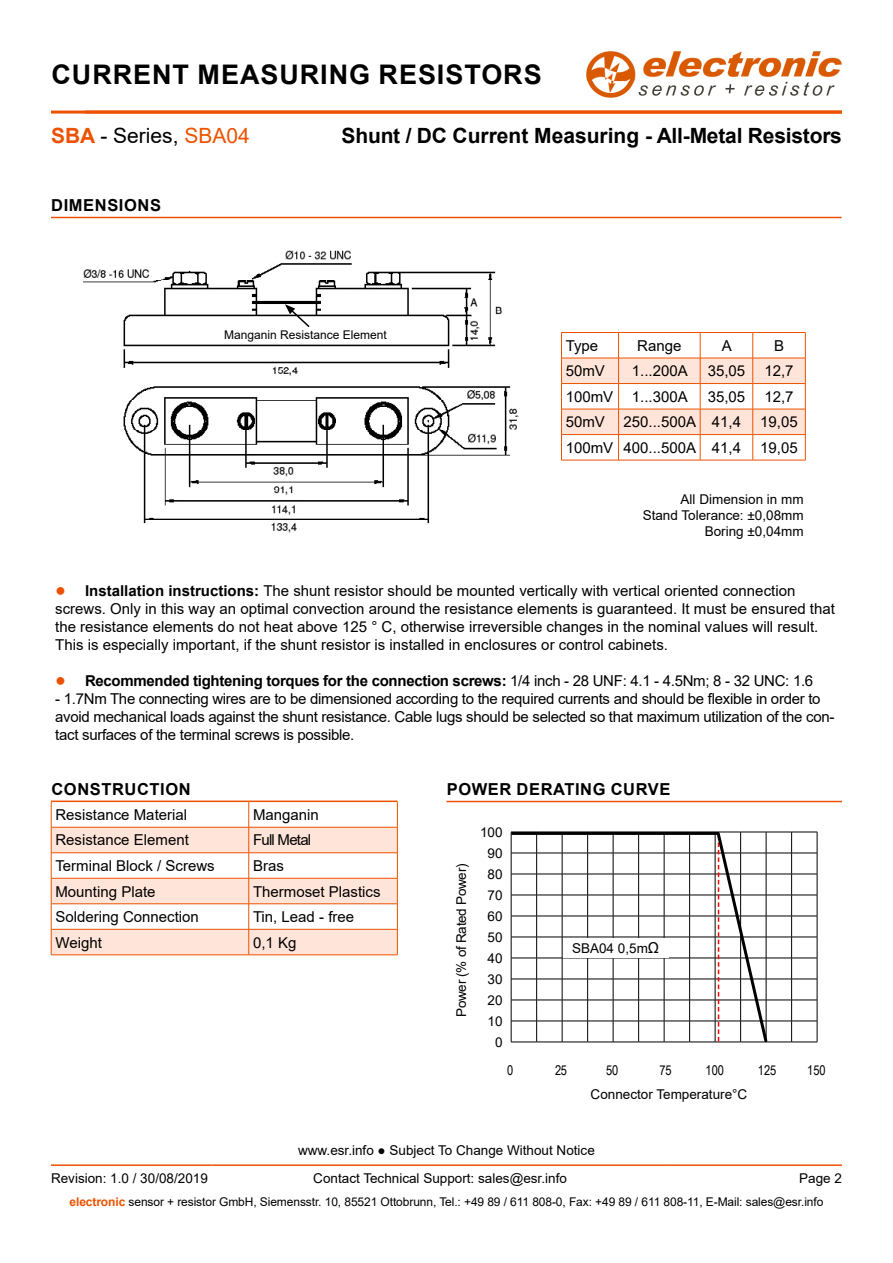
<style>
.page{position:relative;width:893px;height:1263px;background:#fff}
.page>*{position:absolute;margin:0;border:0;box-sizing:border-box;transform-origin:0 0}
.t1{font:700 27px "Arial";letter-spacing:.035em;color:#000}
.t2{font:700 21px "Arial";letter-spacing:-.01em;color:#000}
.t3{font:21px "Arial";color:#000}
.t4{font:700 16.5px "Arial";letter-spacing:.035em;color:#000}
.t5{font:15px/18px "Arial";color:#000}
.t6{font:15px/18px "Arial";letter-spacing:-.02em;color:#000}
.t7{font:700 15px "Arial";letter-spacing:-.02em;color:#000}
.t8{font:15px "Arial";letter-spacing:-.05em;color:#000}
.t9{font:13.5px/21px "Arial";color:#000;text-align:right}
.t10{font:13.5px "Arial";letter-spacing:-.02em;color:#000}
.t11{font:13.5px "Arial Narrow";color:#000}
.t12{font:12px "Arial";letter-spacing:-.01em;color:#000}
.s1{font-weight:700;color:#ed5200}
.s2{color:#ed5200}
.s3{font-size:18px;color:#ed5200}
.s4{font-weight:700}
.s5{font-weight:400;font-size:18px;color:#ed5200}
.s6{font-weight:400}
.s7{font-size:15px}
</style>
<div class="page">
<img style="left:587px;top:51px;width:255px;height:47px">
<hr style="left:51px;top:111px;width:791px;height:3px;background:#ed5200">
<img style="left:83px;top:250px;width:436px;height:283px">
<hr style="left:51px;top:1164px;width:160px;height:2px;background:#ed5200">
<hr style="left:211px;top:1164px;width:458px;height:2px;background:#ed5200">
<hr style="left:669px;top:1164px;width:173px;height:2px;background:#ed5200">
<hr style="left:51px;top:217px;width:791px;height:1px;background:#ed5200">
<svg style="left:285px;top:304px;width:26px;height:25px"></svg>
<hr style="left:561px;top:332px;width:57px;height:1px;background:#ed5200">
<hr style="left:618px;top:332px;width:82px;height:1px;background:#ed5200">
<hr style="left:700px;top:332px;width:53px;height:1px;background:#ed5200">
<hr style="left:753px;top:332px;width:52px;height:1px;background:#ed5200">
<svg style="left:561px;top:333px;width:245px;height:127px"></svg>
<hr style="left:561px;top:460px;width:57px;height:1px;background:#ed5200">
<hr style="left:618px;top:460px;width:82px;height:1px;background:#ed5200">
<hr style="left:700px;top:460px;width:53px;height:1px;background:#ed5200">
<hr style="left:753px;top:460px;width:52px;height:1px;background:#ed5200">
<hr style="left:51px;top:800px;width:198px;height:2px;background:#ed5200">
<hr style="left:249px;top:800px;width:149px;height:2px;background:#ed5200">
<svg style="left:51px;top:802px;width:347px;height:153px"></svg>
<hr style="left:446px;top:801px;width:396px;height:1px;background:#ed5200">
<svg style="left:511px;top:831px;width:307px;height:212px"></svg>
<div style="left:563px;top:938px;width:105px;height:20px;background:#fff"></div>
<h1 class="t1" style="left:51px;top:56px;width:492px">CURRENT MEASURING RESISTORS</h1>
<h2 class="t3" style="left:51px;top:121px;width:200px"><span class="s1">SBA</span> - Series, <span class="s2">SBA04</span></h2>
<h2 class="t2" style="left:342px;top:121px;width:502px">Shunt / DC Current Measuring - All-Metal Resistors</h2>
<p class="t4" style="left:51px;top:193px;width:111px">DIMENSIONS</p>
<p class="t12" style="left:224px;top:326px;width:164px">Manganin Resistance Element</p>
<p class="t5" style="left:566px;top:336px;width:34px">Type</p>
<p class="t5" style="left:637px;top:336px;width:46px">Range</p>
<p class="t5" style="left:722px;top:336px;width:12px">A</p>
<p class="t5" style="left:774px;top:336px;width:12px">B</p>
<p class="t5" style="left:566px;top:362px;width:41px">50mV</p>
<p class="t5" style="left:632px;top:362px;width:57px">1...200A</p>
<p class="t5" style="left:708px;top:362px;width:39px">35,05</p>
<p class="t5" style="left:764px;top:362px;width:31px">12,7</p>
<p class="t5" style="left:566px;top:387px;width:123px">100mV 1...300A</p>
<p class="t5" style="left:708px;top:387px;width:39px">35,05</p>
<p class="t5" style="left:764px;top:387px;width:31px">12,7</p>
<p class="t5" style="left:566px;top:413px;width:177px">50mV 250...500A 41,4</p>
<p class="t5" style="left:760px;top:413px;width:39px">19,05</p>
<p class="t5" style="left:566px;top:438px;width:177px">100mV 400...500A 41,4</p>
<p class="t5" style="left:760px;top:438px;width:39px">19,05</p>
<p class="t9" style="left:643px;top:491px;width:162px;line-height:16.2px">All Dimension in mm<br>Stand Tolerance: ±0,08mm<br>Boring ±0,04mm</p>
<p class="t5" style="left:55px;top:582px;width:781px"><span class="s3">●</span> <span class="s4">Installation instructions:</span> The shunt resistor should be mounted vertically with vertical oriented connection screws. Only in this way an optimal convection around the resistance elements is guaranteed. It must be ensured that the resistance elements do not heat above 125 ° C, otherwise irreversible changes in the nominal values will result.<br>This is especially important, if the shunt resistor is installed in enclosures or control cabinets.</p>
<p class="t7" style="left:55px;top:670px;width:759px"><span class="s5">●</span> Recommended tightening torques for the connection screws: <span class="s6">1/4 inch - 28 UNF: 4.1 - 4.5Nm; 8 - 32 UNC: 1.6</span></p>
<p class="t6" style="left:55px;top:690px;width:781px">- 1.7Nm The connecting wires are to be dimensioned according to the required currents and should be flexible in order to avoid mechanical loads against the shunt resistance. Cable lugs should be selected so that maximum utilization of the con&shy;tact surfaces of the terminal screws is possible.</p>
<p class="t4" style="left:52px;top:777px;width:141px">CONSTRUCTION</p>
<p class="t5" style="left:55px;top:806px;width:133px">Resistance Material</p>
<p class="t5" style="left:253px;top:806px;width:67px">Manganin</p>
<p class="t5" style="left:55px;top:831px;width:135px">Resistance Element</p>
<p class="t8" style="left:253px;top:830px;width:60px">Full Metal</p>
<p class="t5" style="left:55px;top:857px;width:161px">Terminal Block / Screws</p>
<p class="t5" style="left:253px;top:857px;width:32px">Bras</p>
<p class="t5" style="left:55px;top:882px;width:102px">Mounting Plate</p>
<p class="t5" style="left:253px;top:882px;width:129px">Thermoset Plastics</p>
<p class="t5" style="left:55px;top:908px;width:145px">Soldering Connection</p>
<p class="t5" style="left:253px;top:908px;width:103px">Tin, Lead - free</p>
<p class="t5" style="left:55px;top:933px;width:48px">Weight</p>
<p class="t5" style="left:253px;top:933px;width:45px">0,1 Kg</p>
<p class="t4" style="left:447px;top:777px;width:225px">POWER DERATING CURVE</p>
<p class="t9" style="left:480px;top:822px;width:24px">100<br>90<br>80<br>70<br>60<br>50<br>40<br>30<br>20<br>10<br>0</p>
<p class="t11" style="left:507px;top:1060px;width:8px">0</p>
<p class="t11" style="left:555px;top:1060px;width:14px">25</p>
<p class="t11" style="left:606px;top:1060px;width:14px">50</p>
<p class="t11" style="left:659px;top:1060px;width:14px">75</p>
<p class="t11" style="left:706px;top:1060px;width:20px">100</p>
<p class="t11" style="left:758px;top:1060px;width:20px">125</p>
<p class="t11" style="left:807px;top:1060px;width:20px">150</p>
<p class="t9" style="left:591px;top:1083px;width:158px">Connector Temperature°C</p>
<p class="t10" style="left:452px;top:1017px;width:155px;rotate:-90deg">Power (% of Rated Power)</p>
<p class="t9" style="left:572px;top:938px;width:89px">SBA04 0,5m<span class="s7">Ω</span></p>
<p class="t9" style="left:298px;top:1139px;width:298px">www.esr.info ● Subject To Change Without Notice</p>
<p class="t9" style="left:51px;top:1168px;width:158px">Revision: 1.0 / 30/08/2019</p>
<p class="t9" style="left:313px;top:1168px;width:255px">Contact Technical Support: sales@esr.info</p>
<p class="t9" style="left:799px;top:1168px;width:44px">Page 2</p>
<p class="t12" style="left:70px;top:1193px;width:755px"><span class="s1">electronic</span> sensor + resistor GmbH, Siemensstr. 10, 85521 Ottobrunn, Tel.: +49 89 / 611 808-0, Fax: +49 89 / 611 808-11, E-Mail: sales@esr.info</p>
</div>
